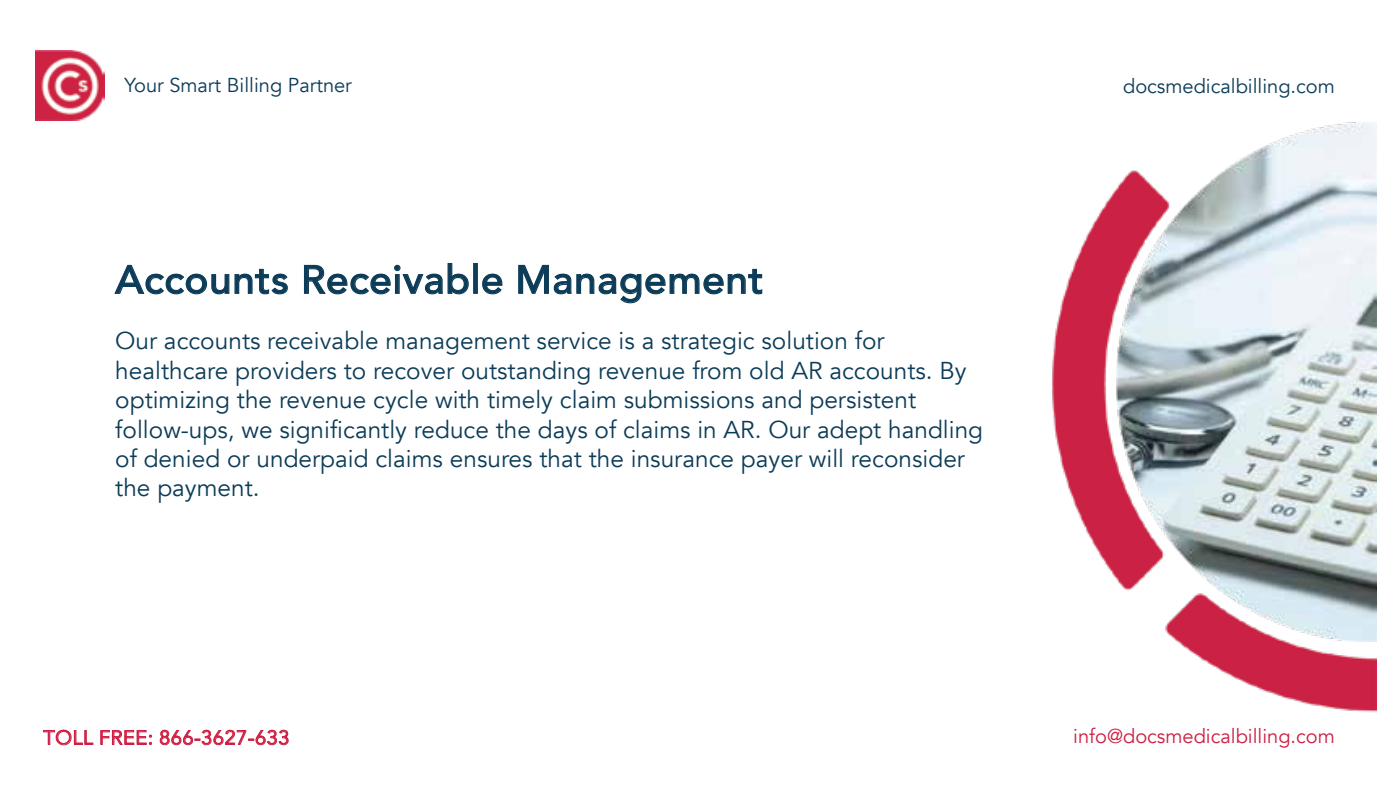
<style>
.page{position:relative;width:1377px;height:810px;background:#fff}
.page>*{position:absolute;margin:0;border:0;box-sizing:border-box;transform-origin:0 0}
.t1{font:500 39.38px "Avenir";letter-spacing:.02em;color:#0c3c58}
.t2{font:24.3px/29.2px "Avenir";color:#0c3c58}
.t3{font:20.03px "Avenir";color:#0c3c58}
.t4{font:20.03px "Avenir";color:#cd1f43}
.t5{font:19.8px "Avenir";letter-spacing:.025em;color:#cd1f43}
</style>
<div class="page">
<svg style="left:114px;top:264px;width:174px;height:31px"></svg>
<svg style="left:304px;top:263px;width:165px;height:32px"></svg>
<div style="left:473px;top:263px;width:5px;height:31px;border:1px solid #0c3c58"></div>
<svg style="left:482px;top:273px;width:21px;height:22px"></svg>
<svg style="left:518px;top:264px;width:245px;height:40px"></svg>
<svg style="left:43px;top:730px;width:50px;height:15px"></svg>
<svg style="left:100px;top:730px;width:52px;height:15px"></svg>
<svg style="left:160px;top:730px;width:129px;height:15px"></svg>
<img style="left:35px;top:50px;width:70px;height:70px">
<img style="left:1052px;top:122px;width:325px;height:590px">
<p class="t3" style="left:125px;top:74px;width:229px">Your Smart Billing Partner</p>
<p class="t3" style="left:1123px;top:74px;width:213px">docsmedicalbilling.com</p>
<h1 class="t1" style="left:115px;top:246px;width:650px">Accounts Receivable Management</h1>
<p class="t2" style="left:115px;top:327px;width:869px">Our accounts receivable management service is a strategic solution for healthcare providers to recover outstanding revenue from old AR accounts. By optimizing the revenue cycle with timely claim submissions and persistent follow-ups, we significantly reduce the days of claims in AR. Our adept handling of denied or underpaid claims ensures that the insurance payer will reconsider the payment.</p>
<p class="t5" style="left:43px;top:726px;width:248px">TOLL FREE: 866-3627-633</p>
<p class="t4" style="left:1073px;top:724px;width:263px">info@docsmedicalbilling.com</p>
</div>
